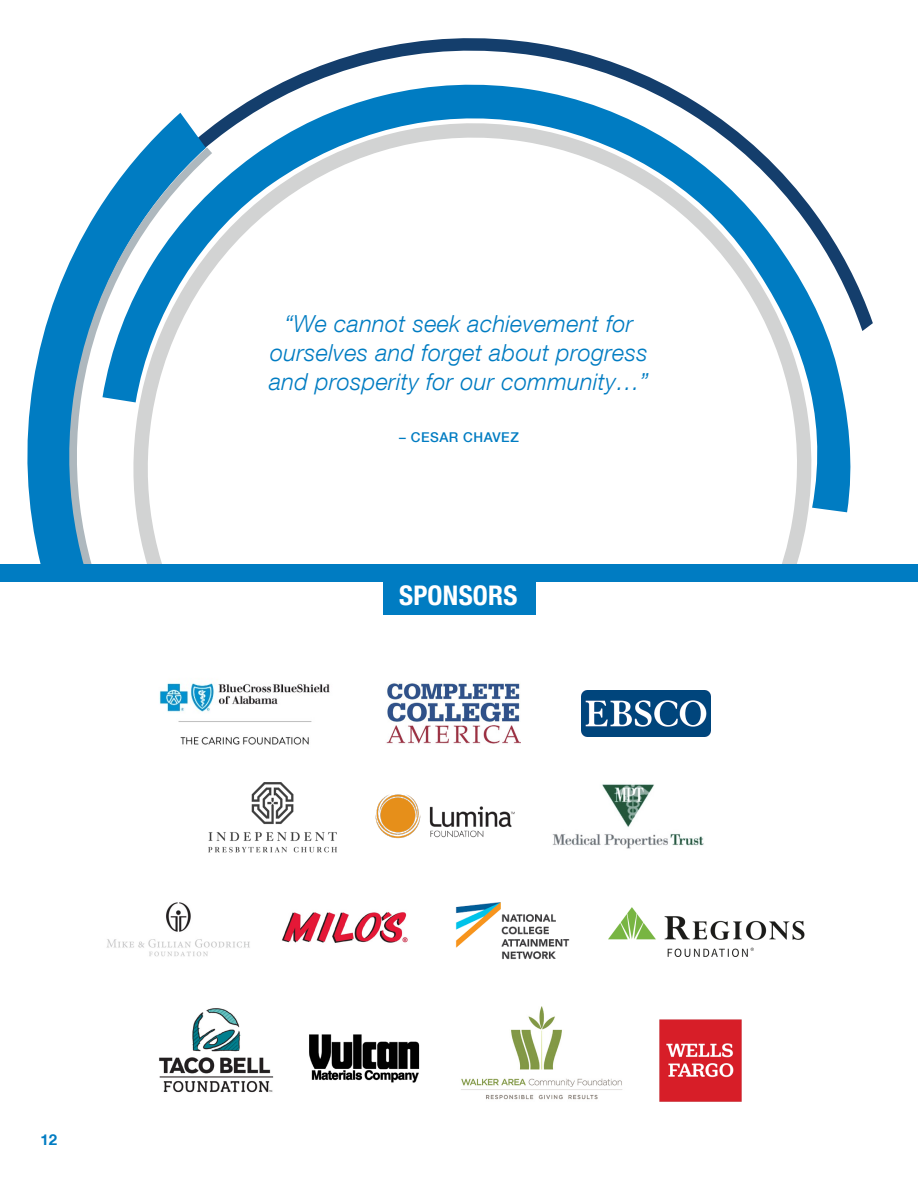
<style>
.page{position:relative;width:918px;height:1188px;background:#fff}
.page>*{position:absolute;margin:0;border:0;box-sizing:border-box;transform-origin:0 0}
.t1{font:700 condensed 27px "Helvetica Neue LT Com";letter-spacing:.01em;color:#fff}
.BodyText{font:italic 300 23.4px/29.1px "Helvetica Neue LT Com";letter-spacing:.015em;color:#007cc2;text-align:center}
.t2{font:700 15px "Helvetica Neue LT Com";color:#007cc2}
.BodyText-2{font:500 13.5px "Helvetica Neue LT Com";letter-spacing:.04em;color:#007cc2}
</style>
<div class="page">
<svg style="left:283px;top:38px;width:590px;height:293px"></svg>
<svg style="left:180px;top:82px;width:674px;height:430px"></svg>
<svg style="left:27px;top:113px;width:267px;height:451px"></svg>
<svg style="left:126px;top:120px;width:688px;height:444px"></svg>
<svg style="left:61px;top:147px;width:235px;height:417px"></svg>
<div style="left:0;top:564px;width:918px;height:18px;background:#007cc2"></div>
<img style="left:159px;top:1008px;width:115px;height:85px">
<img style="left:581px;top:691px;width:130px;height:45px">
<img style="left:106px;top:902px;width:144px;height:55px">
<img style="left:208px;top:782px;width:129px;height:71px">
<img style="left:552px;top:784px;width:152px;height:65px">
<img style="left:609px;top:907px;width:195px;height:50px">
<img style="left:309px;top:1034px;width:111px;height:49px">
<div style="left:383px;top:574px;width:152px;height:41px;background:#007cc2"></div>
<img style="left:375px;top:794px;width:140px;height:45px">
<img style="left:282px;top:912px;width:126px;height:31px">
<img style="left:455px;top:902px;width:115px;height:58px">
<img style="left:659px;top:1019px;width:83px;height:83px">
<img style="left:461px;top:1006px;width:162px;height:94px">
<img style="left:386px;top:683px;width:134px;height:61px">
<img style="left:159px;top:683px;width:171px;height:62px">
<p class="t2" style="left:40px;top:1130px;width:18px">12</p>
<p class="BodyText" style="left:269px;top:309px;width:381px">“We cannot seek achievement for ourselves and forget about progress and prosperity for our community…”</p>
<p class="BodyText-2" style="left:399px;top:429px;width:121px">– CESAR CHAVEZ</p>
<h2 class="t1" style="left:399px;top:580px;width:120px">SPONSORS</h2>
</div>
